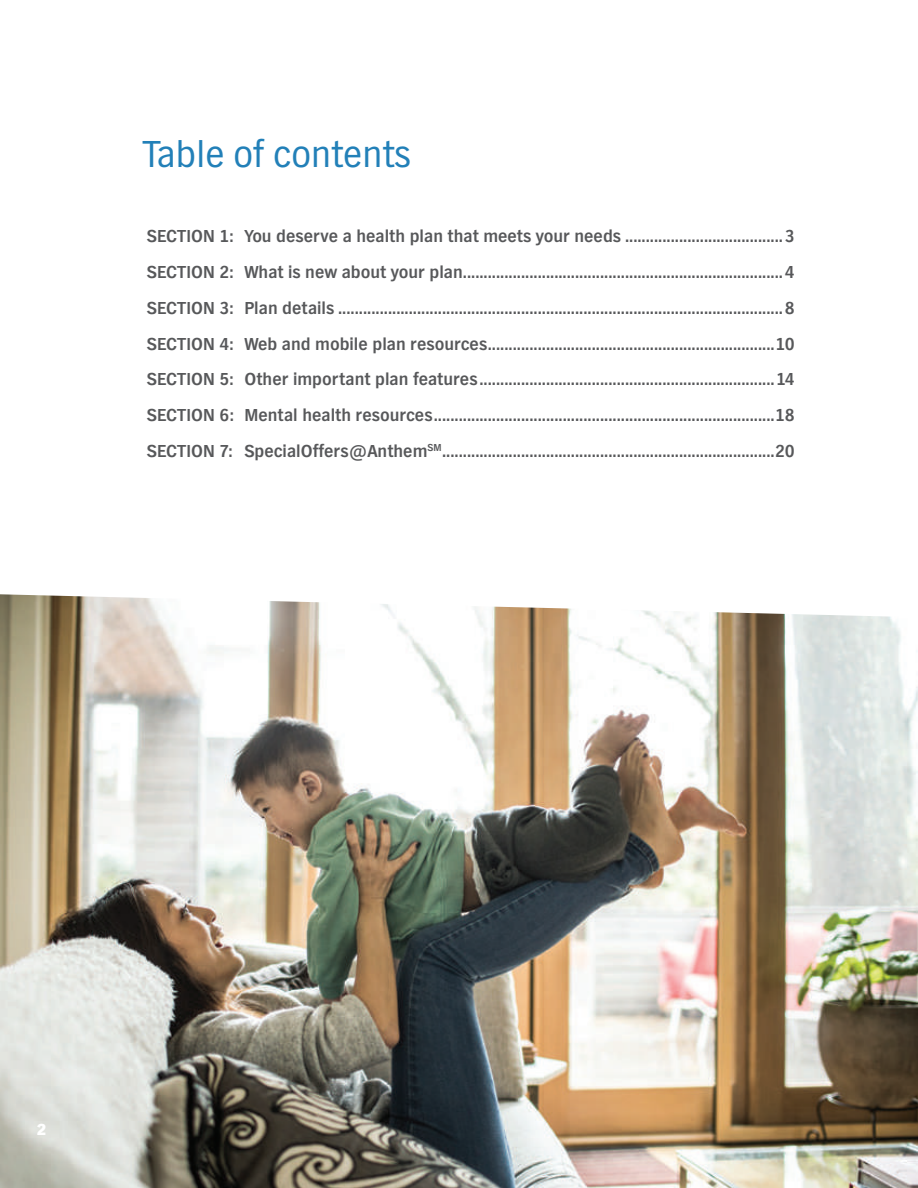
<style>
.page{position:relative;width:918px;height:1188px;background:#fff}
.page>*{position:absolute;margin:0;border:0;box-sizing:border-box;transform-origin:0 0}
.t1{font:39px "TV Nord EF";letter-spacing:-.01em;color:#2280b8}
.t2{font:700 18px/35.8px "TV Nord EF";color:#57585a;text-align:justify}
.t3{font:800 16.5px "TV Nord EF";color:#fff}
</style>
<div class="page">
<img style="left:0;top:594px;width:918px;height:594px">
<h1 class="t1" style="left:143px;top:132px;width:270px">Table of contents</h1>
<p class="t2" style="left:147px;top:218px;width:650px">SECTION 1: You deserve a health plan that meets your needs ......................................3<br>SECTION 2: What is new about your plan.............................................................................4<br>SECTION 3: Plan details ...........................................................................................................8<br>SECTION 4: Web and mobile plan resources.....................................................................10<br>SECTION 5: Other important plan features.......................................................................14<br>SECTION 6: Mental health resources..................................................................................18<br>SECTION 7: SpecialOffers@Anthem<sup>SM</sup>................................................................................20</p>
<p class="t3" style="left:37px;top:1120px;width:11px">2</p>
</div>
